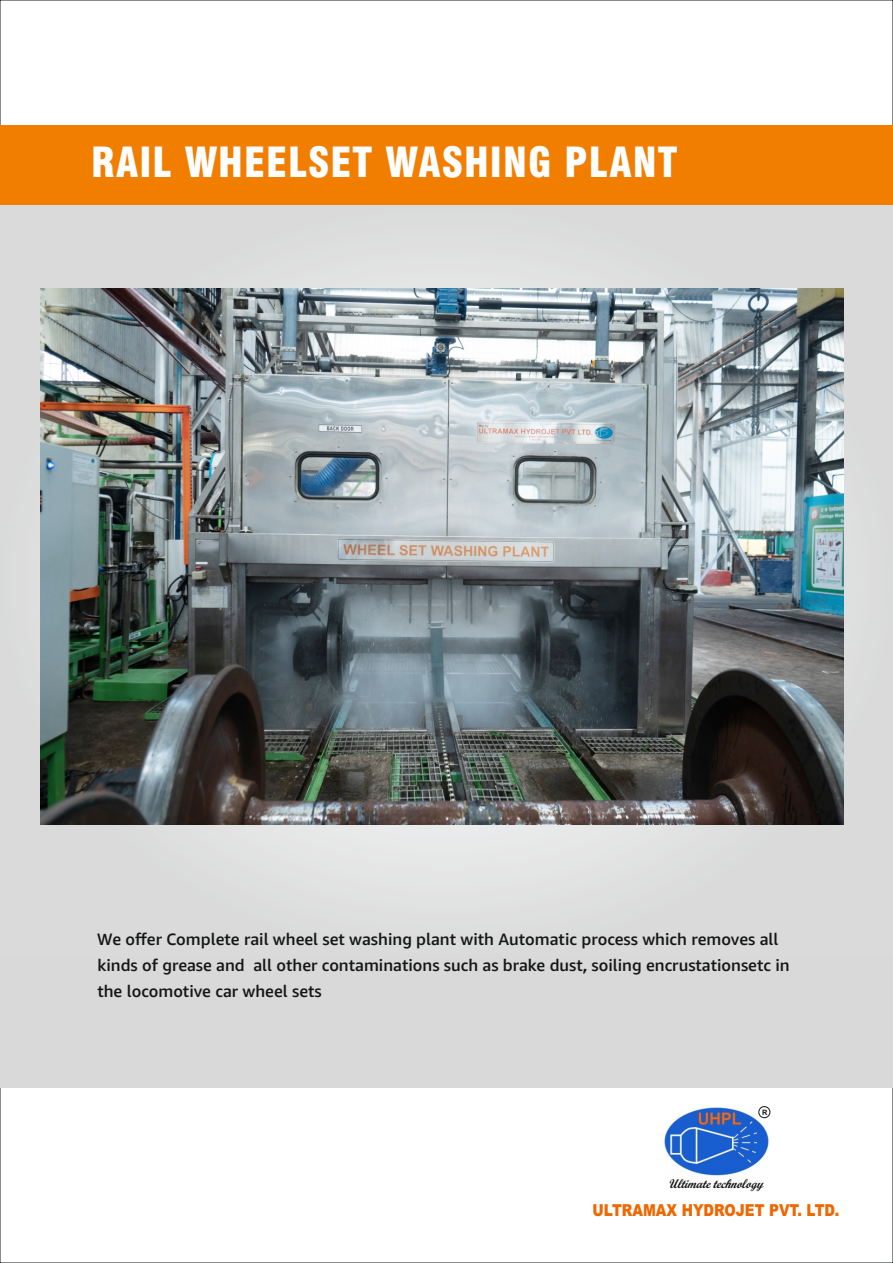
<style>
.page{position:relative;width:893px;height:1263px;background:#fff}
.page>*{position:absolute;margin:0;border:0;box-sizing:border-box;transform-origin:0 0}
.t1{font:900 condensed 40.5px "Swiss 721 BT";letter-spacing:.025em;color:#fff}
.t2{font:500 16.5px/25.7px "Amazon Ember";color:#151616}
.t3{font:900 16.5px "Arial";color:#ef6700;scale:.82 1}
.t4{font:italic 12.75px "Script MT Bold";color:#151616;scale:.94 1}
.t5{font:700 7.5px "Arial";color:#151616}
</style>
<div class="page">
<div style="left:0;top:204px;width:893px;height:753px;background:#dadada"></div>
<img style="left:40px;top:288px;width:804px;height:536px">
<div style="left:0;top:125px;width:893px;height:79px;background:#f27e00"></div>
<img style="left:664px;top:1107px;width:106px;height:69px">
<div style="left:758px;top:1106px;width:12px;height:12px;border:1px solid #151616;border-radius:50%"></div>
<div style="left:0;top:957px;width:893px;height:131px;background:#d9d9da"></div>
<h1 class="t1" style="left:91px;top:146px;width:588px">RAIL WHEELSET WASHING PLANT</h1>
<p class="t2" style="left:97px;top:928px;width:694px">We offer Complete rail wheel set washing plant with Automatic process which removes all kinds of grease and all other contaminations such as brake dust, soiling encrustationsetc in the locomotive car wheel sets</p>
<p class="t5" style="left:762px;top:1109px;width:7px">R</p>
<p class="t4" style="left:668px;top:1179px;width:102px">Ultimatetechnology</p>
<p class="t3" style="left:592px;top:1204px;width:303px">ULTRAMAX HYDROJET PVT. LTD.</p>
</div>
